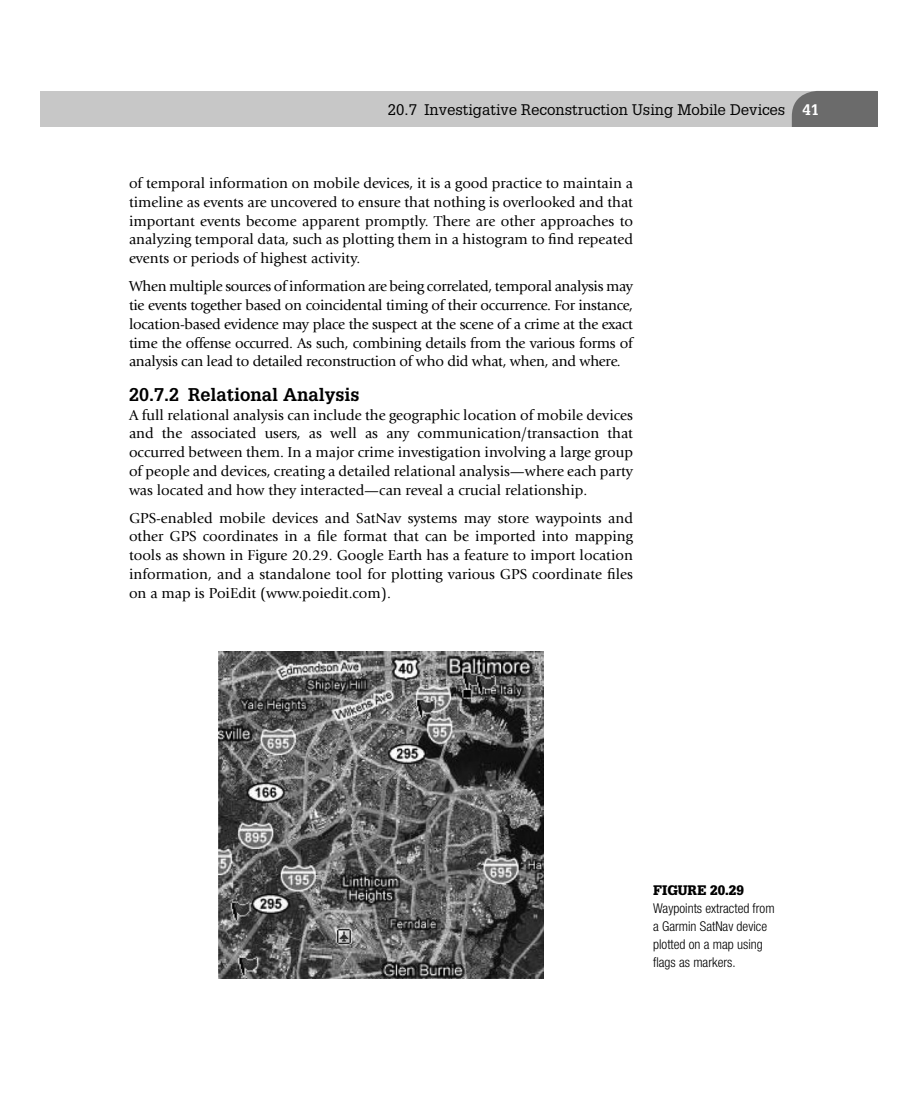
<style>
.page{position:relative;width:918px;height:1107px;background:#fff}
.page>*{position:absolute;margin:0;border:0;box-sizing:border-box;transform-origin:0 0}
.t1{font:700 18px "Glypha";color:#000}
.t2{font:15px/18.8px "Giovanni";color:#000;text-align:justify}
.t3{font:15px "Glypha";color:#000}
.t4{font:300 condensed 13.5px/18px "Helvetica Neue";color:#000}
.t5{font:900 13.5px "Glypha";color:#000}
.s1{font-weight:700;color:#fff}
</style>
<div class="page">
<div style="left:40px;top:91px;width:14px;height:36px;background:#c7c7c7"></div>
<div style="left:54px;top:91px;width:810px;height:36px;background:#c7c7c7"></div>
<div style="left:792px;top:91px;width:86px;height:36px;background:#6b6b6b"></div>
<img style="left:218px;top:651px;width:326px;height:327px">
<p class="t3" style="left:388px;top:104px;width:433px">20.7 Investigative Reconstruction Using Mobile Devices <span class="s1">41</span></p>
<p class="t2" style="left:129px;top:175px;width:506px">of temporal information on mobile devices, it is a good practice to maintain a timeline as events are uncovered to ensure that nothing is overlooked and that important events become apparent promptly. There are other approaches to analyzing temporal data, such as plotting them in a histogram to find repeated events or periods of highest activity.</p>
<p class="t2" style="left:129px;top:278px;width:506px">When multiple sources of information are being correlated, temporal analysis may tie events together based on coincidental timing of their occurrence. For instance, location-based evidence may place the suspect at the scene of a crime at the exact time the offense occurred. As such, combining details from the various forms of analysis can lead to detailed reconstruction of who did what, when, and where.</p>
<p class="t1" style="left:129px;top:388px;width:232px">20.7.2 Relational Analysis</p>
<p class="t2" style="left:129px;top:407px;width:506px">A full relational analysis can include the geographic location of mobile devices and the associated users, as well as any communication/transaction that occurred between them. In a major crime investigation involving a large group of people and devices, creating a detailed relational analysis—where each party was located and how they interacted—can reveal a crucial relationship.</p>
<p class="t2" style="left:129px;top:510px;width:506px">GPS-enabled mobile devices and SatNav systems may store waypoints and other GPS coordinates in a file format that can be imported into mapping tools as shown in Figure 20.29. Google Earth has a feature to import location information, and a standalone tool for plotting various GPS coordinate files on a map is PoiEdit (www.poiedit.com).</p>
<p class="t5" style="left:653px;top:885px;width:92px">FIGURE 20.29</p>
<p class="t4" style="left:653px;top:900px;width:123px">Waypoints extracted from a Garmin SatNav device plotted on a map using flags as markers.</p>
</div>
